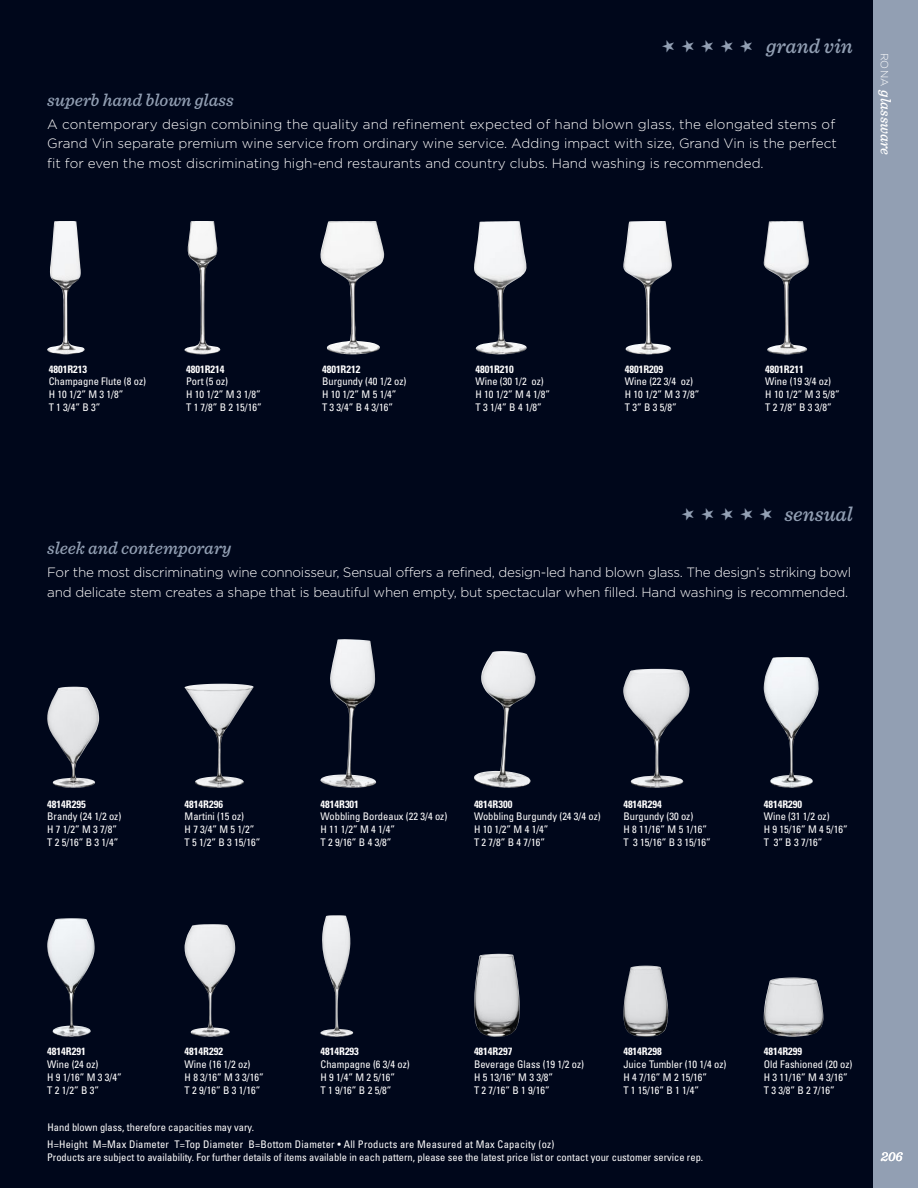
<style>
.page{position:relative;width:918px;height:1188px;background:#00071b}
.page>*{position:absolute;margin:0;border:0;box-sizing:border-box;transform-origin:0 0}
.t1{font:italic 500 21px "Sentinel";color:#929fb3}
.t2{font:italic 500 18px "Sentinel";color:#929fb3}
.t3{font:16.5px/19.5px "Zapf Dingbats ITC";color:#929fb3;text-align:justify}
.t4{font:italic 500 15px "Sentinel";color:#fff}
.t5{font:300 13.5px/19.5px "Gotham";letter-spacing:-.015em;color:#fff;text-align:justify}
.t6{font:italic 500 13.5px "Sentinel";color:#fff}
.t7{font:condensed 10.5px/12.8px "Univers LT Std";color:#fff}
.t8{font:700 condensed 10.5px "Univers LT Std";color:#fff}
.s1{font-family:"Gotham";font-weight:300;font-style:normal;font-size:10.5px}
</style>
<div class="page">
<div style="left:873px;top:0;width:45px;height:1188px;background:#929fb3"></div>
<img style="left:47px;top:221px;width:27px;height:133px">
<img style="left:764px;top:221px;width:45px;height:133px">
<img style="left:623px;top:221px;width:49px;height:133px">
<img style="left:474px;top:221px;width:53px;height:134px">
<img style="left:185px;top:221px;width:24px;height:133px">
<img style="left:320px;top:221px;width:53px;height:133px">
<img style="left:185px;top:684px;width:59px;height:104px">
<img style="left:47px;top:687px;width:52px;height:101px">
<img style="left:321px;top:639px;width:55px;height:149px">
<img style="left:185px;top:924px;width:50px;height:113px">
<img style="left:764px;top:657px;width:55px;height:131px">
<img style="left:47px;top:918px;width:47px;height:119px">
<img style="left:623px;top:669px;width:67px;height:119px">
<img style="left:474px;top:651px;width:62px;height:137px">
<img style="left:321px;top:915px;width:32px;height:122px">
<img style="left:623px;top:966px;width:45px;height:71px">
<img style="left:764px;top:978px;width:60px;height:59px">
<img style="left:474px;top:954px;width:46px;height:83px">
<h3 class="t3" style="left:659px;top:53px;width:15px;rotate:-90deg">★ ★ ★ ★ ★</h3>
<h1 class="t1" style="left:766px;top:30px;width:88px">grand vin</h1>
<h2 class="t2" style="left:47px;top:86px;width:188px">superb hand blown glass</h2>
<p class="t5" style="left:47px;top:114px;width:791px">A contemporary design combining the quality and refinement expected of hand blown glass, the elongated stems of Grand Vin separate premium wine service from ordinary wine service. Adding impact with size, Grand Vin is the perfect fit for even the most discriminating high-end restaurants and country clubs. Hand washing is recommended.</p>
<h3 class="t4" style="left:897px;top:53px;width:104px;rotate:90deg"><span class="s1">RONA</span> glassware</h3>
<p class="t8" style="left:49px;top:363px;width:40px">4801R213</p>
<p class="t7" style="left:49px;top:375px;width:99px">Champagne Flute (8 oz)<br>H 10 1/2” M 3 1/8”<br>T 1 3/4” B 3”</p>
<p class="t8" style="left:186px;top:363px;width:40px">4801R214</p>
<p class="t7" style="left:186px;top:375px;width:77px">Port (5 oz)<br>H 10 1/2” M 3 1/8”<br>T 1 7/8” B 2 15/16”</p>
<p class="t8" style="left:322px;top:363px;width:40px">4801R212</p>
<p class="t7" style="left:322px;top:375px;width:86px">Burgundy (40 1/2 oz)<br>H 10 1/2” M 5 1/4”<br>T 3 3/4” B 4 3/16”</p>
<p class="t8" style="left:476px;top:363px;width:40px">4801R210</p>
<p class="t7" style="left:476px;top:375px;width:76px">Wine (30 1/2 oz)<br>H 10 1/2” M 4 1/8”<br>T 3 1/4” B 4 1/8”</p>
<p class="t8" style="left:625px;top:363px;width:40px">4801R209</p>
<p class="t7" style="left:625px;top:375px;width:76px">Wine (22 3/4 oz)<br>H 10 1/2” M 3 7/8”<br>T 3” B 3 5/8”</p>
<p class="t8" style="left:765px;top:363px;width:40px">4801R211</p>
<p class="t7" style="left:765px;top:375px;width:76px">Wine (19 3/4 oz)<br>H 10 1/2” M 3 5/8”<br>T 2 7/8” B 3 3/8”</p>
<h3 class="t3" style="left:678px;top:521px;width:15px;rotate:-90deg">★ ★ ★ ★ ★</h3>
<h1 class="t1" style="left:784px;top:498px;width:70px">sensual</h1>
<h2 class="t2" style="left:47px;top:534px;width:186px">sleek and contemporary</h2>
<p class="t5" style="left:47px;top:562px;width:805px">For the most discriminating wine connoisseur, Sensual offers a refined, design-led hand blown glass. The design’s striking bowl and delicate stem creates a shape that is beautiful when empty, but spectacular when filled. Hand washing is recommended.</p>
<p class="t8" style="left:47px;top:798px;width:40px">4814R295</p>
<p class="t7" style="left:47px;top:810px;width:76px">Brandy (24 1/2 oz)<br>H 7 1/2” M 3 7/8”<br>T 2 5/16” B 3 1/4”</p>
<p class="t8" style="left:185px;top:798px;width:40px">4814R296</p>
<p class="t7" style="left:185px;top:810px;width:77px">Martini (15 oz)<br>H 7 3/4” M 5 1/2”<br>T 5 1/2” B 3 15/16”</p>
<p class="t8" style="left:321px;top:798px;width:40px">4814R301</p>
<p class="t7" style="left:321px;top:810px;width:128px">Wobbling Bordeaux (22 3/4 oz)<br>H 11 1/2” M 4 1/4”<br>T 2 9/16” B 4 3/8”</p>
<p class="t8" style="left:474px;top:798px;width:40px">4814R300</p>
<p class="t7" style="left:474px;top:810px;width:128px">Wobbling Burgundy (24 3/4 oz)<br>H 10 1/2” M 4 1/4”<br>T 2 7/8” B 4 7/16”</p>
<p class="t8" style="left:623px;top:798px;width:40px">4814R294</p>
<p class="t7" style="left:623px;top:810px;width:89px">Burgundy (30 oz)<br>H 8 11/16” M 5 1/16”<br>T 3 15/16” B 3 15/16”</p>
<p class="t8" style="left:764px;top:798px;width:40px">4814R290</p>
<p class="t7" style="left:764px;top:810px;width:85px">Wine (31 1/2 oz)<br>H 9 15/16” M 4 5/16”<br>T 3” B 3 7/16”</p>
<p class="t8" style="left:47px;top:1045px;width:40px">4814R291</p>
<p class="t7" style="left:47px;top:1058px;width:76px">Wine (24 oz)<br>H 9 1/16” M 3 3/4”<br>T 2 1/2” B 3”</p>
<p class="t8" style="left:185px;top:1045px;width:40px">4814R292</p>
<p class="t7" style="left:185px;top:1058px;width:81px">Wine (16 1/2 oz)<br>H 8 3/16” M 3 3/16”<br>T 2 9/16” B 3 1/16”</p>
<p class="t7" style="left:48px;top:1121px;width:208px">Hand blown glass, therefore capacities may vary.</p>
<p class="t8" style="left:321px;top:1045px;width:40px">4814R293</p>
<p class="t7" style="left:321px;top:1058px;width:91px">Champagne (6 3/4 oz)<br>H 9 1/4” M 2 5/16”<br>T 1 9/16” B 2 5/8”</p>
<p class="t8" style="left:474px;top:1045px;width:40px">4814R297</p>
<p class="t7" style="left:474px;top:1058px;width:112px">Beverage Glass (19 1/2 oz)<br>H 5 13/16” M 3 3/8”<br>T 2 7/16” B 1 9/16”</p>
<p class="t8" style="left:623px;top:1045px;width:40px">4814R298</p>
<p class="t7" style="left:623px;top:1058px;width:105px">Juice Tumbler (10 1/4 oz)<br>H 4 7/16” M 2 15/16”<br>T 1 15/16” B 1 1/4”</p>
<p class="t7" style="left:47px;top:1138px;width:658px">H=Height M=Max Diameter T=Top Diameter B=Bottom Diameter • All Products are Measured at Max Capacity (oz)<br>Products are subject to availability. For further details of items available in each pattern, please see the latest price list or contact your customer service rep.</p>
<p class="t8" style="left:764px;top:1045px;width:40px">4814R299</p>
<p class="t7" style="left:764px;top:1058px;width:90px">Old Fashioned (20 oz)<br>H 3 11/16” M 4 3/16”<br>T 3 3/8” B 2 7/16”</p>
<p class="t6" style="left:881px;top:1146px;width:24px">206</p>
</div>
